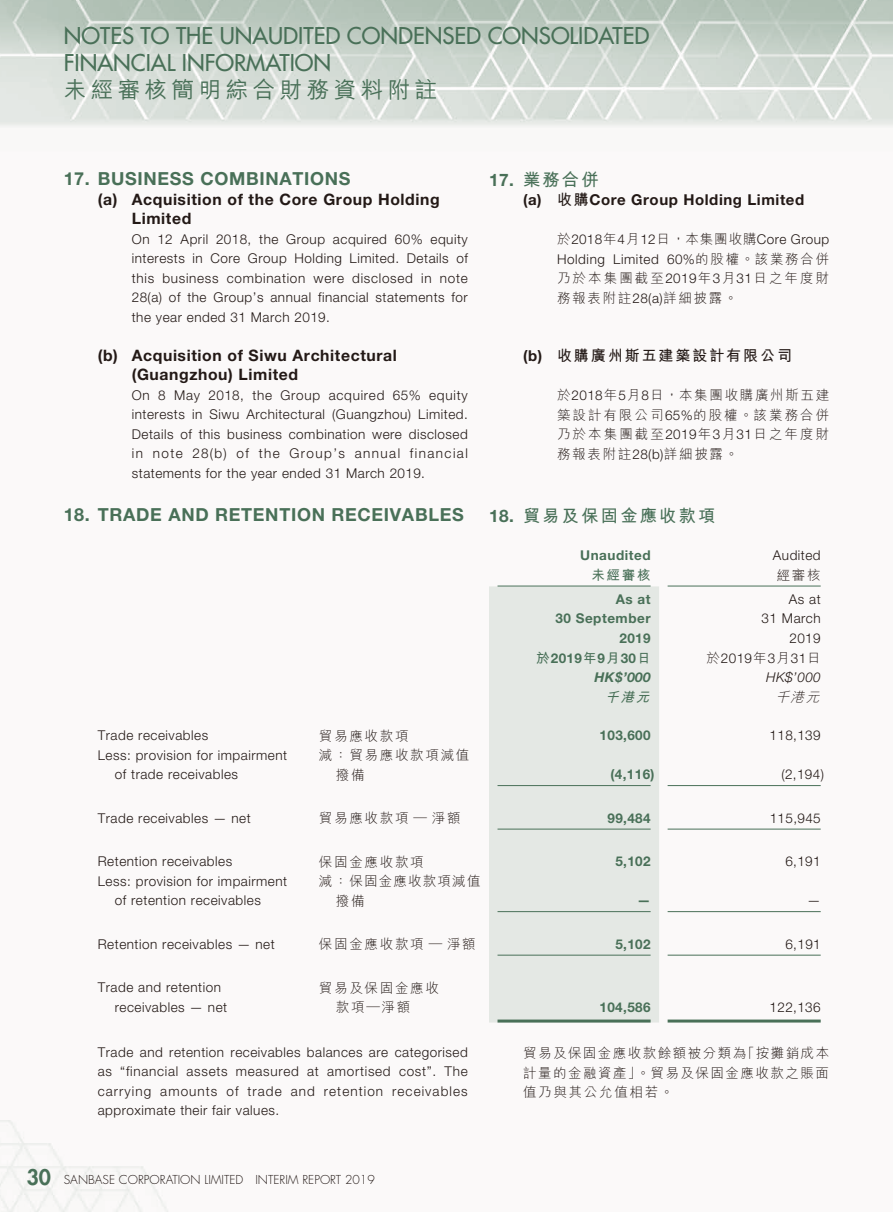
<style>
.page{position:relative;width:893px;height:1212px;background:#fff}
.page>*{position:absolute;margin:0;border:0;box-sizing:border-box;transform-origin:0 0}
.t1{font:500 22.5px/27px "Futura Std";color:#497058}
.t2{font:500 22.5px "M Hei HK";letter-spacing:.2em;color:#497058}
.t3{font:700 18px "Helvetica Neue LT Std";letter-spacing:.04em;color:#497058}
.t4{font:700 17.25px "M Hei HK";letter-spacing:.13em;color:#497058}
.t5{font:700 15.75px/19.5px "Helvetica Neue LT Std";letter-spacing:.04em;color:#231916}
.t6{font:700 15px "Helvetica Neue LT Std";letter-spacing:.04em;color:#231916}
.t7{font:700 15px "M Hei HK";letter-spacing:.13em;color:#231916}
.t8{font:300 13.5px/19.5px "Helvetica Neue LT Std";letter-spacing:.04em;color:#231916}
.t9{font:300 13.5px/19.5px "M Hei HK";letter-spacing:.13em;color:#231916}
.t10{font:700 13.5px/19.5px "Helvetica Neue LT Std";letter-spacing:.03em;color:#497058;text-align:right}
.t11{font:300 13.5px/19.5px "M Hei HK";letter-spacing:.155em;color:#231916}
.t12{font:300 13.5px/19.5px "M Hei HK";letter-spacing:.09em;color:#231916}
.t13{font:italic 700 13.5px "Helvetica Neue LT Std";color:#497058}
.t14{font:italic 300 13.5px "Helvetica Neue LT Std";color:#231916}
.t15{font:700 13.5px "M Hei HK";color:#497058}
.t16{font:italic 700 13.5px "M Hei HK";color:#497058}
.t17{font:italic 300 13.5px "M Hei HK";color:#231916}
.t18{font:300 12px "Futura Std";color:#231916}
.s1{font-family:"Helvetica Neue LT Std"}
.s2{font-family:"M Hei HK"}
.s3{font-weight:800;font-size:21px;color:#497058}
</style>
<div class="page">
<img style="left:0;top:0;width:893px;height:1212px">
<div style="left:489px;top:586px;width:170px;height:436px;background:#e4e8e4"></div>
<hr style="left:497px;top:586px;width:154px;height:1px;background:#497058">
<hr style="left:668px;top:586px;width:153px;height:1px;background:#497058">
<hr style="left:497px;top:785px;width:154px;height:1px;background:#497058">
<hr style="left:668px;top:785px;width:153px;height:1px;background:#497058">
<hr style="left:497px;top:829px;width:154px;height:1px;background:#497058">
<hr style="left:668px;top:829px;width:153px;height:1px;background:#497058">
<hr style="left:497px;top:911px;width:154px;height:1px;background:#497058">
<hr style="left:668px;top:911px;width:153px;height:1px;background:#497058">
<hr style="left:497px;top:955px;width:154px;height:1px;background:#497058">
<hr style="left:668px;top:955px;width:153px;height:1px;background:#497058">
<hr style="left:497px;top:1019px;width:154px;height:3px;background:#497058">
<hr style="left:668px;top:1019px;width:153px;height:3px;background:#497058">
<h1 class="t1" style="left:64px;top:23px;width:587px">NOTES TO THE UNAUDITED CONDENSED CONSOLIDATED<br>FINANCIAL INFORMATION</h1>
<h1 class="t2" style="left:64px;top:74px;width:375px">未經審核簡明綜合財務資料附註</h1>
<h2 class="t3" style="left:64px;top:167px;width:288px">17. BUSINESS COMBINATIONS</h2>
<p class="t5" style="left:132px;top:189px;width:309px;text-indent:-34px">(a) Acquisition of the Core Group Holding<br>Limited</p>
<p class="t8" style="left:132px;top:229px;width:338px;text-align:justify">On 12 April 2018, the Group acquired 60% equity interests in Core Group Holding Limited. Details of this business combination were disclosed in note 28(a) of the Group’s annual financial statements for the year ended 31 March 2019.</p>
<p class="t5" style="left:132px;top:345px;width:267px;text-indent:-34px">(b) Acquisition of Siwu Architectural (Guangzhou) Limited</p>
<p class="t8" style="left:132px;top:385px;width:338px;text-align:justify">On 8 May 2018, the Group acquired 65% equity interests in Siwu Architectural (Guangzhou) Limited.<br>Details of this business combination were disclosed in note 28(b) of the Group’s annual financial statements for the year ended 31 March 2019.</p>
<h2 class="t3" style="left:64px;top:503px;width:401px">18. TRADE AND RETENTION RECEIVABLES</h2>
<p class="t4" style="left:489px;top:167px;width:111px"><span class="s1">17.</span> 業務合併</p>
<p class="t6" style="left:523px;top:190px;width:283px">(a) <span class="s2">收購</span>Core Group Holding Limited</p>
<p class="t8" style="left:557px;top:229px;width:274px"><span class="s2">於</span>2018<span class="s2">年</span>4<span class="s2">月</span>12<span class="s2">日，本集團收購</span>Core Group<br>Holding Limited 60%<span class="s2">的股權。該業務合併</span></p>
<p class="t11" style="left:557px;top:268px;width:274px">乃於本集團截至<span class="s1">2019</span>年<span class="s1">3</span>月<span class="s1">31</span>日之年度財務報表附註<span class="s1">28(a)</span>詳細披露。</p>
<p class="t7" style="left:523px;top:345px;width:270px"><span class="s1">(b)</span> 收購廣州斯五建築設計有限公司</p>
<p class="t9" style="left:557px;top:385px;width:274px;text-align:justify">於<span class="s1">2018</span>年<span class="s1">5</span>月<span class="s1">8</span>日，本集團收購廣州斯五建築設計有限公司<span class="s1">65%</span>的股權。該業務合併乃於本集團截至<span class="s1">2019</span>年<span class="s1">3</span>月<span class="s1">31</span>日之年度財務報表附註<span class="s1">28(b)</span>詳細披露。</p>
<p class="t4" style="left:489px;top:503px;width:228px"><span class="s1">18.</span> 貿易及保固金應收款項</p>
<p class="t10" style="left:580px;top:545px;width:72px">Unaudited</p>
<p class="t8" style="left:773px;top:545px;width:49px">Audited</p>
<p class="t15" style="left:591px;top:565px;width:61px">未經審核</p>
<p class="t9" style="left:777px;top:565px;width:45px">經審核</p>
<p class="t10" style="left:555px;top:589px;width:97px">As at<br>30 September<br>2019</p>
<p class="t8" style="left:762px;top:589px;width:61px;text-align:right">As at<br>31 March<br>2019</p>
<p class="t10" style="left:536px;top:648px;width:116px"><span class="s2">於</span>2019<span class="s2">年</span>9<span class="s2">月</span>30<span class="s2">日</span></p>
<p class="t8" style="left:706px;top:648px;width:116px"><span class="s2">於</span>2019<span class="s2">年</span>3<span class="s2">月</span>31<span class="s2">日</span></p>
<p class="t13" style="left:594px;top:668px;width:58px">HK$’000</p>
<p class="t14" style="left:766px;top:669px;width:56px">HK$’000</p>
<p class="t16" style="left:605px;top:687px;width:50px">千港元</p>
<p class="t17" style="left:775px;top:690px;width:49px">千港元</p>
<p class="t8" style="left:98px;top:725px;width:112px">Trade receivables</p>
<p class="t9" style="left:319px;top:726px;width:91px">貿易應收款項</p>
<p class="t10" style="left:600px;top:725px;width:53px">103,600</p>
<p class="t8" style="left:770px;top:725px;width:53px">118,139</p>
<p class="t8" style="left:115px;top:745px;width:174px;text-indent:-17px">Less: provision for impairment of trade receivables</p>
<p class="t9" style="left:336px;top:745px;width:135px;text-indent:-17px">減：貿易應收款項減值撥備</p>
<p class="t10" style="left:611px;top:764px;width:46px">(4,116)</p>
<p class="t8" style="left:781px;top:764px;width:44px">(2,194)</p>
<p class="t8" style="left:98px;top:808px;width:154px">Trade receivables — net</p>
<p class="t9" style="left:319px;top:808px;width:143px">貿易應收款項 — 淨額</p>
<p class="t10" style="left:607px;top:808px;width:45px">99,484</p>
<p class="t8" style="left:770px;top:808px;width:53px">115,945</p>
<p class="t8" style="left:98px;top:851px;width:136px">Retention receivables</p>
<p class="t9" style="left:319px;top:852px;width:106px">保固金應收款項</p>
<p class="t10" style="left:615px;top:851px;width:37px">5,102</p>
<p class="t8" style="left:785px;top:851px;width:37px">6,191</p>
<p class="t8" style="left:115px;top:871px;width:174px;text-indent:-17px">Less: provision for impairment of retention receivables</p>
<p class="t12" style="left:336px;top:871px;width:146px;text-indent:-17px">減：保固金應收款項減值撥備</p>
<p class="t10" style="left:637px;top:890px;width:15px">—</p>
<p class="t8" style="left:807px;top:890px;width:15px">—</p>
<p class="t8" style="left:98px;top:934px;width:178px">Retention receivables — net</p>
<p class="t9" style="left:319px;top:934px;width:158px">保固金應收款項 — 淨額</p>
<p class="t10" style="left:615px;top:934px;width:37px">5,102</p>
<p class="t8" style="left:785px;top:934px;width:37px">6,191</p>
<p class="t8" style="left:115px;top:977px;width:114px;text-indent:-17px">Trade and retention receivables — net</p>
<p class="t9" style="left:336px;top:978px;width:105px;text-indent:-17px">貿易及保固金應收款項—淨額</p>
<p class="t10" style="left:599px;top:997px;width:53px">104,586</p>
<p class="t8" style="left:770px;top:997px;width:53px">122,136</p>
<p class="t8" style="left:98px;top:1042px;width:372px;text-align:justify">Trade and retention receivables balances are categorised as “financial assets measured at amortised cost”. The carrying amounts of trade and retention receivables approximate their fair values.</p>
<p class="t18" style="left:27px;top:1172px;width:350px"><span class="s3">30</span> SANBASE CORPORATION LIMITED INTERIM REPORT 2019</p>
<p class="t9" style="left:523px;top:1043px;width:308px;text-align:justify">貿易及保固金應收款餘額被分類為「按攤銷成本計量的金融資產」。貿易及保固金應收款之賬面值乃與其公允值相若。</p>
</div>
